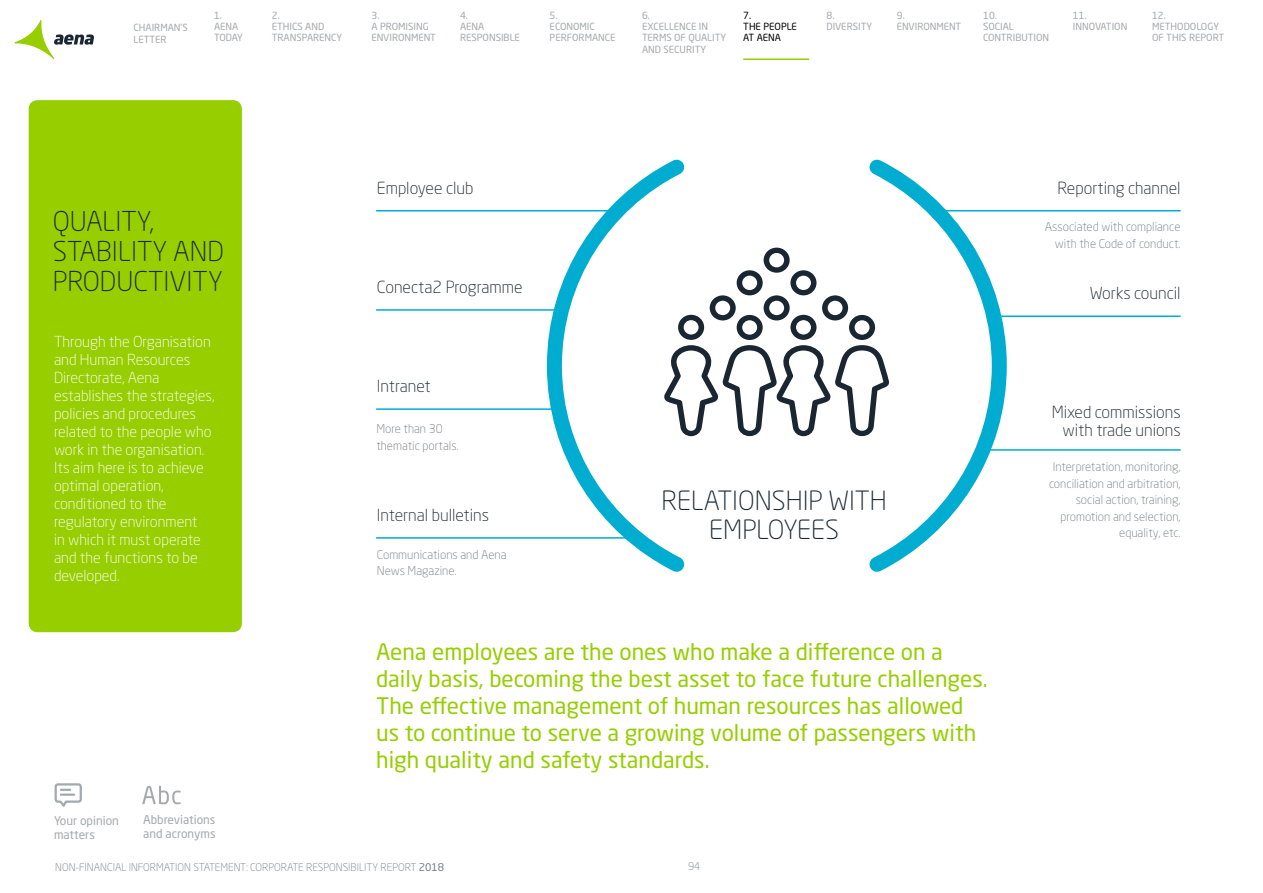
<style>
.page{position:relative;width:1263px;height:893px;background:#fff}
.page>*{position:absolute;margin:0;border:0;box-sizing:border-box;transform-origin:0 0}
.t1{font:300 27px/30px "Neo Sans Std";color:#1a2732}
.t2{font:300 26.25px/28.8px "Neo Sans Std";color:#1a2732;text-align:center}
.t3{font:22.5px/27px "Neo Sans Std";color:#96ce00}
.t4{font:300 16.5px/18px "Neo Sans Std";color:#1a2732;text-align:right}
.t5{font:300 15px/18px "Neo Sans Std";color:#fff}
.t6{font:300 12px/16.5px "Neo Sans Std";color:#767d84}
.t7{font:12px/14.4px "Neo Sans Std";color:#a3a9ad}
.t8{font:300 10.5px "Neo Sans Std";color:#767d84}
.t9{font:9.75px/11.2px "Neo Sans Std";color:#a3a9ad}
.t10{font:9.75px/11.2px "Neo Sans Std";color:#000}
.s1{font-weight:400}
</style>
<div class="page">
<hr style="left:743px;top:58px;width:66px;height:2px;background:#96ce00">
<div style="left:29px;top:100px;width:213px;height:532px;background:#96ce00;border-radius:9px"></div>
<svg style="left:539px;top:159px;width:475px;height:413px"></svg>
<svg style="left:663px;top:248px;width:227px;height:188px"></svg>
<hr style="left:376px;top:210px;width:238px;height:1px;background:#00add0">
<hr style="left:942px;top:210px;width:238px;height:1px;background:#00add0">
<hr style="left:990px;top:315px;width:190px;height:2px;background:#00add0">
<hr style="left:990px;top:449px;width:190px;height:2px;background:#00add0">
<hr style="left:376px;top:309px;width:184px;height:2px;background:#00add0">
<hr style="left:376px;top:537px;width:262px;height:2px;background:#00add0">
<hr style="left:376px;top:408px;width:184px;height:2px;background:#00add0">
<svg style="left:15px;top:20px;width:79px;height:39px"></svg>
<svg style="left:142px;top:786px;width:39px;height:18px"></svg>
<svg style="left:54px;top:783px;width:28px;height:24px"></svg>
<p class="t9" style="left:134px;top:22px;width:56px">CHAIRMAN’S<br>LETTER</p>
<p class="t9" style="left:214px;top:9px;width:30px">1.<br>AENA<br>TODAY</p>
<p class="t9" style="left:272px;top:9px;width:72px">2.<br>ETHICS AND<br>TRANSPARENCY</p>
<p class="t9" style="left:371px;top:9px;width:66px">3.<br>A PROMISING<br>ENVIRONMENT</p>
<p class="t9" style="left:460px;top:9px;width:61px">4.<br>AENA<br>RESPONSIBLE</p>
<p class="t9" style="left:550px;top:9px;width:67px">5.<br>ECONOMIC<br>PERFORMANCE</p>
<p class="t9" style="left:642px;top:9px;width:86px">6.<br>EXCELLENCE IN<br>TERMS OF QUALITY<br>AND SECURITY</p>
<p class="t10" style="left:743px;top:9px;width:55px">7.<br>THE PEOPLE<br>AT AENA</p>
<p class="t9" style="left:983px;top:9px;width:68px">10.<br>SOCIAL<br>CONTRIBUTION</p>
<p class="t9" style="left:1073px;top:9px;width:56px">11.<br>INNOVATION</p>
<p class="t9" style="left:1152px;top:9px;width:74px">12.<br>METHODOLOGY<br>OF THIS REPORT</p>
<p class="t9" style="left:826px;top:9px;width:47px">8.<br>DIVERSITY</p>
<p class="t9" style="left:897px;top:9px;width:66px">9.<br>ENVIRONMENT</p>
<p class="t4" style="left:377px;top:178px;width:98px">Employee club</p>
<p class="t4" style="left:1057px;top:178px;width:125px">Reporting channel</p>
<h1 class="t1" style="left:53px;top:206px;width:173px">QUALITY,<br>STABILITY AND<br>PRODUCTIVITY</h1>
<p class="t5" style="left:54px;top:332px;width:162px">Through the Organisation and Human Resources<br>Directorate, Aena establishes the strategies, policies and procedures related to the people who work in the organisation.<br>Its aim here is to achieve optimal operation, conditioned to the regulatory environment<br>in which it must operate and the functions to be developed.</p>
<p class="t4" style="left:377px;top:278px;width:147px">Conecta2 Programme</p>
<p class="t4" style="left:377px;top:377px;width:55px">Intranet</p>
<p class="t6" style="left:376px;top:421px;width:84px">More than 30 thematic portals.</p>
<p class="t4" style="left:377px;top:506px;width:114px">Internal bulletins</p>
<p class="t6" style="left:377px;top:546px;width:131px">Communications and Aena<br>News Magazine.</p>
<h2 class="t2" style="left:661px;top:486px;width:227px">RELATIONSHIP WITH<br>EMPLOYEES</h2>
<p class="t3" style="left:376px;top:638px;width:613px">Aena employees are the ones who make a difference on a daily basis, becoming the best asset to face future challenges.<br>The effective management of human resources has allowed us to continue to serve a growing volume of passengers with high quality and safety standards.</p>
<p class="t7" style="left:143px;top:812px;width:74px">Abbreviations and acronyms</p>
<p class="t7" style="left:54px;top:813px;width:66px">Your opinion matters</p>
<p class="t8" style="left:55px;top:861px;width:390px">NON-FINANCIAL INFORMATION STATEMENT: CORPORATE RESPONSIBILITY REPORT <span class="s1">2018</span></p>
<p class="t8" style="left:688px;top:860px;width:14px">94</p>
<p class="t6" style="left:1045px;top:218px;width:137px;text-align:right">Associated with compliance with the Code of conduct.</p>
<p class="t4" style="left:1090px;top:284px;width:92px">Works council</p>
<p class="t4" style="left:1052px;top:403px;width:130px">Mixed commissions with trade unions</p>
<p class="t6" style="left:1049px;top:459px;width:133px;text-align:right">Interpretation, monitoring, conciliation and arbitration, social action, training, promotion and selection, equality, etc.</p>
</div>
